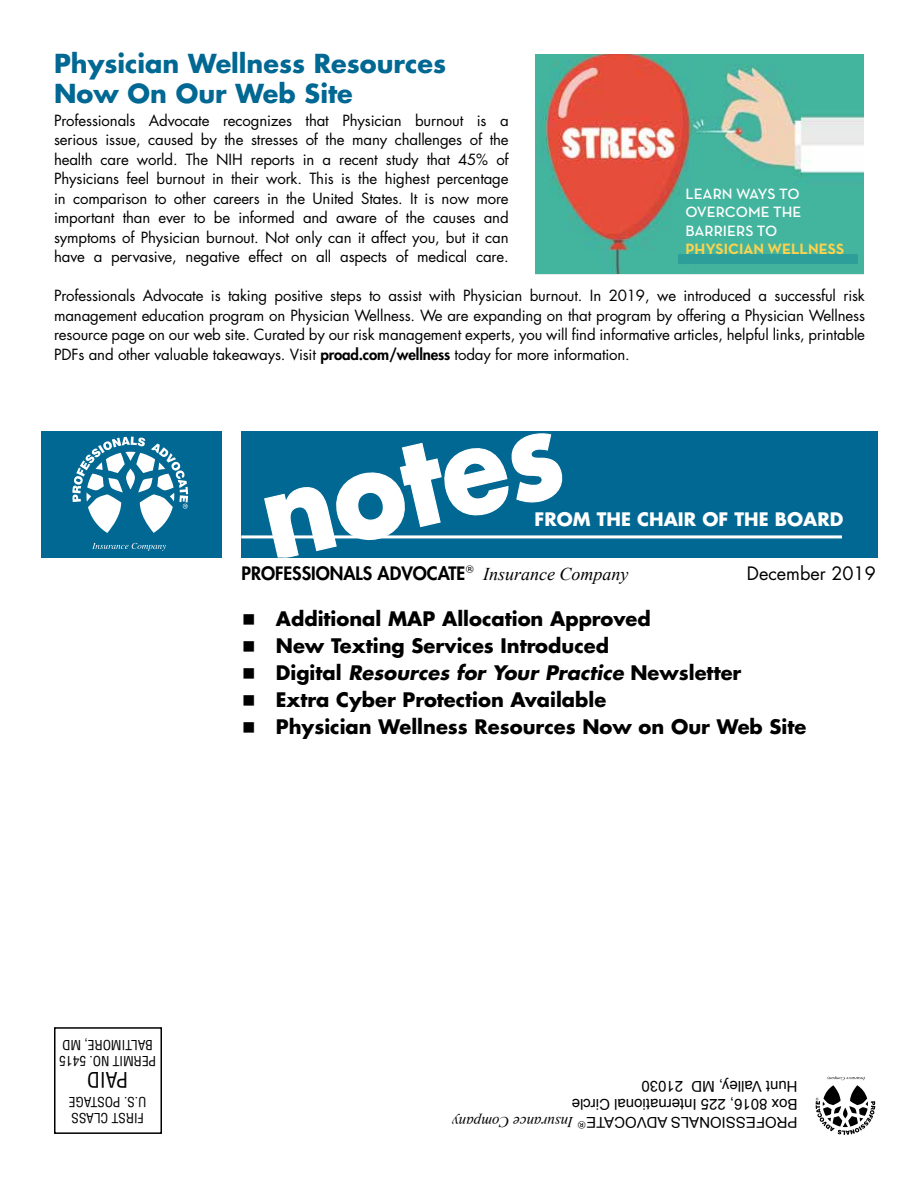
<style>
.page{position:relative;width:918px;height:1188px;background:#fff}
.page>*{position:absolute;margin:0;border:0;box-sizing:border-box;transform-origin:0 0}
.t1{font:700 25.5px/30px "Futura Std";color:#006892}
.t2{font:condensed 21px "Helvetica LT Std";color:#000}
.t3{font:700 19.5px "Futura Std";color:#000}
.t4{font:italic 700 19.5px "Futura Std";color:#000}
.t5{font:700 18.15px "Futura Std";color:#fff}
.t6{font:800 18px "Futura Std";color:#000}
.t7{font:18px "Futura Std";color:#000}
.t8{font:600 15.15px/18.3px "Neutraface Text";color:#fff}
.t9{font:700 15.15px "Neutraface Text";color:#ffd24d}
.t10{font:15px/19.5px "Futura Std";letter-spacing:-.01em;color:#000;text-align:justify}
.t11{font:15px/18px "Arial";color:#000}
.t12{font:italic 15px "Times New Roman";color:#000}
.t13{font:condensed 13.5px/16.2px "Helvetica LT Std";color:#000}
.t14{font:8.7px "Verdana";color:#000}
.s1{font-weight:800}
.s2{font-family:"Times New Roman";font-weight:400;font-style:italic}
.s3{font-style:normal}
</style>
<div class="page">
<div style="left:241px;top:431px;width:637px;height:127px;background:#006892"></div>
<svg style="left:263px;top:433px;width:303px;height:125px"></svg>
<hr style="left:241px;top:535px;width:601px;height:3px;background:#fff">
<div style="left:41px;top:431px;width:181px;height:127px;background:#006892"></div>
<svg style="left:92px;top:543px;width:74px;height:8px"></svg>
<svg style="left:72px;top:437px;width:116px;height:96px"></svg>
<svg style="left:816px;top:1076px;width:59px;height:59px"></svg>
<div style="left:54px;top:1027px;width:108px;height:107px;border:2px solid #000"></div>
<div style="left:691px;top:54px;width:173px;height:220px;background:#44b39e"></div>
<img style="left:691px;top:65px;width:173px;height:111px">
<img style="left:536px;top:54px;width:155px;height:220px">
<div style="left:679px;top:255px;width:176px;height:12px;background:#44b39e"></div>
<div style="left:679px;top:254px;width:179px;height:10px;background:#2e9e9a"></div>
<h1 class="t1" style="left:54px;top:48px;width:394px">Physician Wellness Resources<br>Now On Our Web Site</h1>
<p class="t10" style="left:54px;top:111px;width:456px">Professionals Advocate recognizes that Physician burnout is a serious issue, caused by the stresses of the many challenges of the health care world. The NIH reports in a recent study that 45% of Physicians feel burnout in their work. This is the highest percentage in comparison to other careers in the United States. It is now more important than ever to be informed and aware of the causes and symptoms of Physician burnout. Not only can it affect you, but it can have a pervasive, negative effect on all aspects of medical care.</p>
<p class="t10" style="left:54px;top:286px;width:813px">Professionals Advocate is taking positive steps to assist with Physician burnout. In 2019, we introduced a successful risk management education program on Physician Wellness. We are expanding on that program by offering a Physician Wellness resource page on our web site. Curated by our risk management experts, you will find informative articles, helpful links, printable PDFs and other valuable takeaways. Visit <span class="s1">proad.com/wellness</span> today for more information.</p>
<p class="t8" style="left:685px;top:185px;width:118px">LEARN WAYS TO<br>OVERCOME THE<br>BARRIERS TO</p>
<p class="t9" style="left:685px;top:239px;width:160px">PHYSICIAN WELLNESS</p>
<p class="t5" style="left:535px;top:507px;width:310px">FROM THE CHAIR OF THE BOARD</p>
<p class="t6" style="left:242px;top:562px;width:389px">PROFESSIONALS ADVOCATE<sup>®</sup> <span class="s2">Insurance Company</span></p>
<p class="t7" style="left:747px;top:562px;width:130px">December 2019</p>
<h3 class="t3" style="left:242px;top:606px;width:410px">■ Additional MAP Allocation Approved</h3>
<h3 class="t3" style="left:242px;top:633px;width:368px">■ New Texting Services Introduced</h3>
<h3 class="t4" style="left:242px;top:660px;width:501px">■ <span class="s3">Digital</span> Resources for Your Practice <span class="s3">Newsletter</span></h3>
<h3 class="t3" style="left:242px;top:687px;width:366px">■ Extra Cyber Protection Available</h3>
<h3 class="t3" style="left:242px;top:714px;width:566px">■ Physician Wellness Resources Now on Our Web Site</h3>
<p class="t13" style="left:156px;top:1069px;width:99px;rotate:-180deg">PERMIT NO. 5415<br>BALTIMORE, MD</p>
<h2 class="t2" style="left:128px;top:1093px;width:43px;rotate:-180deg">PAID</h2>
<p class="t13" style="left:146px;top:1126px;width:79px;rotate:-180deg">FIRST CLASS<br>U.S. POSTAGE</p>
<p class="t11" style="left:798px;top:1132px;width:227px;rotate:-180deg">PROFESSIONALS ADVOCATE<br>Box 8016, 225 International Circle<br>Hunt Valley, MD 21030</p>
<p class="t12" style="left:573px;top:1133px;width:123px;rotate:-180deg">Insurance Company</p>
<p class="t14" style="left:586px;top:1131px;width:10px;rotate:-180deg">®</p>
</div>
